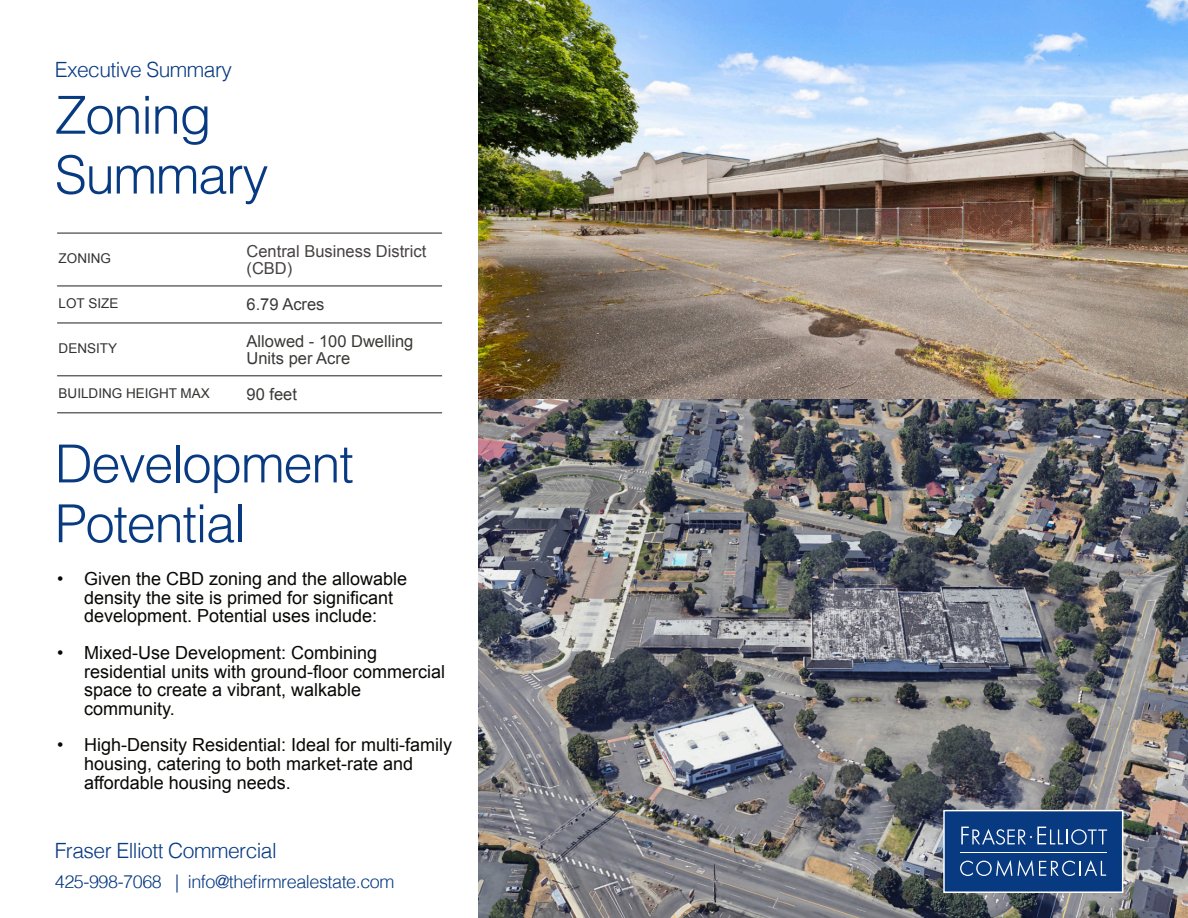
<style>
.page{position:relative;width:1188px;height:918px;background:#fff}
.page>*{position:absolute;margin:0;border:0;box-sizing:border-box;transform-origin:0 0}
.t1{font:300 52.5px/59.8px "Helvetica";letter-spacing:-.025em;color:#083a82}
.t2{font:300 21px "Helvetica";letter-spacing:-.025em;color:#083a82}
.t3{font:18px/18.6px "Arial";color:#080704}
.t4{font:300 18px "Helvetica";letter-spacing:-.025em;color:#083a82}
.t5{font:16.5px/17.1px "Arial";color:rgb(8 7 4/.8)}
.t6{font:16.5px/17.1px "Arial";color:rgb(23 18 17/.8)}
.t7{font:13.5px "Arial";color:#333230}
</style>
<div class="page">
<hr style="left:57px;top:233px;width:385px;height:1px;background:#231f20">
<hr style="left:57px;top:285px;width:385px;height:1px;background:#231f20">
<hr style="left:57px;top:322px;width:385px;height:1px;background:#231f20">
<hr style="left:57px;top:375px;width:385px;height:1px;background:#231f20">
<hr style="left:57px;top:412px;width:385px;height:1px;background:#231f20">
<img style="left:478px;top:0;width:710px;height:918px">
<div style="left:943px;top:810px;width:180px;height:83px;background:#083a82;border:2px solid #fff"></div>
<hr style="left:961px;top:852px;width:146px;height:1px;background:#fff">
<svg style="left:960px;top:860px;width:146px;height:16px"></svg>
<svg style="left:961px;top:827px;width:146px;height:18px"></svg>
<p class="t2" style="left:55px;top:62px;width:179px">Executive Summary</p>
<h1 class="t1" style="left:55px;top:92px;width:215px">Zoning<br>Summary</h1>
<p class="t7" style="left:59px;top:253px;width:54px">ZONING</p>
<p class="t6" style="left:247px;top:244px;width:181px">Central Business District (CBD)</p>
<p class="t7" style="left:59px;top:298px;width:61px">LOT SIZE</p>
<p class="t5" style="left:247px;top:298px;width:79px">6.79 Acres</p>
<p class="t7" style="left:59px;top:343px;width:60px">DENSITY</p>
<p class="t5" style="left:247px;top:334px;width:168px">Allowed - 100 Dwelling<br>Units per Acre</p>
<p class="t7" style="left:59px;top:388px;width:153px">BUILDING HEIGHT MAX</p>
<p class="t5" style="left:247px;top:387px;width:52px">90 feet</p>
<h1 class="t1" style="left:55px;top:441px;width:301px">Development<br>Potential</h1>
<p class="t3" style="left:84px;top:571px;width:325px;text-indent:-27px">• Given the CBD zoning and the allowable density the site is primed for significant development. Potential uses include:</p>
<p class="t3" style="left:84px;top:645px;width:363px;text-indent:-27px">• Mixed-Use Development: Combining residential units with ground-floor commercial space to create a vibrant, walkable community.</p>
<p class="t3" style="left:84px;top:737px;width:370px;text-indent:-27px">• High-Density Residential: Ideal for multi-family housing, catering to both market-rate and affordable housing needs.</p>
<p class="t2" style="left:55px;top:843px;width:223px">Fraser Elliott Commercial</p>
<p class="t4" style="left:55px;top:875px;width:341px">425-998-7068 | info@thefirmrealestate.com</p>
</div>
